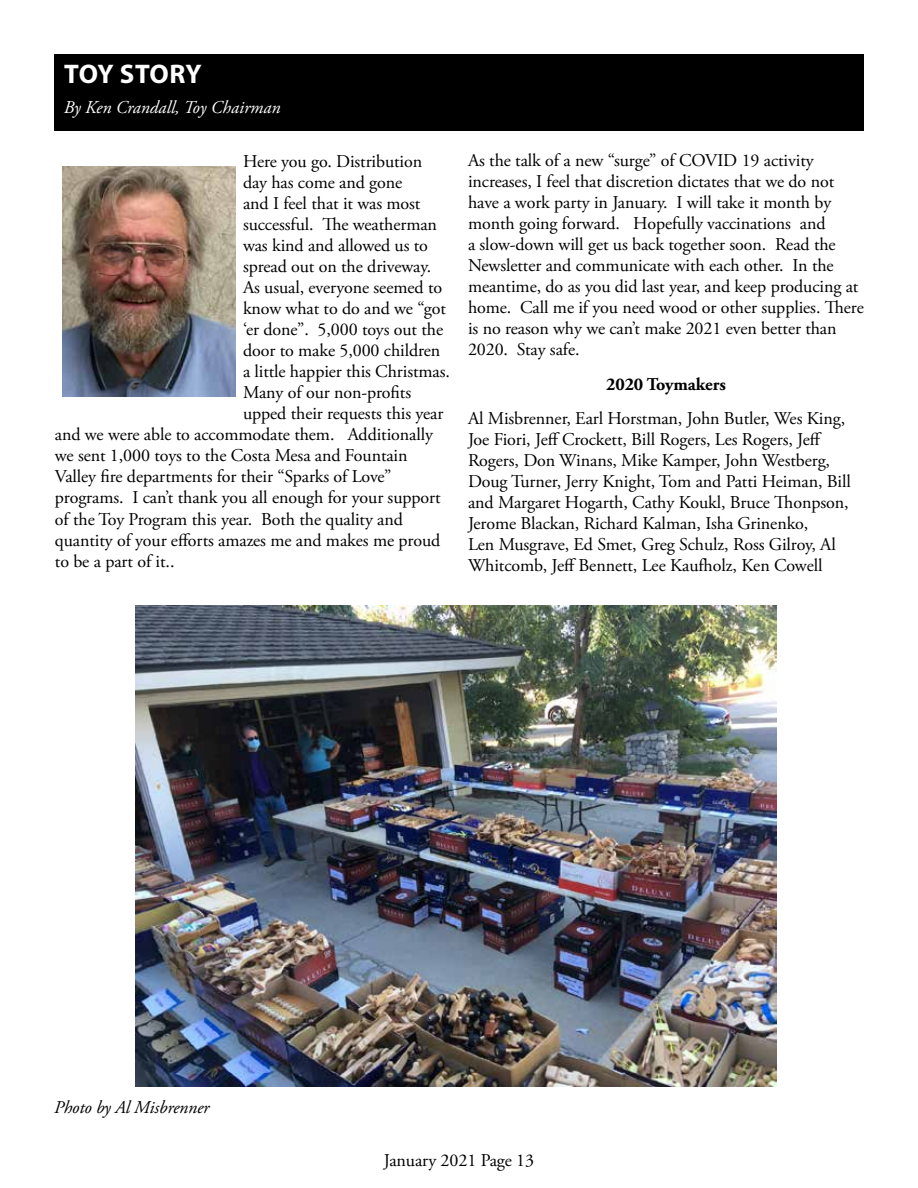
<style>
.page{position:relative;width:918px;height:1188px;background:#fff}
.page>*{position:absolute;margin:0;border:0;box-sizing:border-box;transform-origin:0 0}
.t1{font:700 27px "Myriad Pro";letter-spacing:-.005em;color:#fff}
.t2{font:18px/21px "Adobe Garamond Pro";letter-spacing:-.005em;color:#000}
.t3{font:italic 18px "Adobe Garamond Pro";color:#fff}
.t4{font:italic 18px "Adobe Garamond Pro";letter-spacing:-.005em;color:#000}
.t5{font:700 18px "Adobe Garamond Pro";letter-spacing:-.005em;color:#000}
</style>
<div class="page">
<div style="left:55px;top:54px;width:809px;height:77px;background:#000"></div>
<img style="left:63px;top:166px;width:172px;height:230px">
<img style="left:136px;top:606px;width:641px;height:480px">
<h1 class="t1" style="left:64px;top:57px;width:139px">TOY STORY</h1>
<p class="t3" style="left:64px;top:97px;width:218px">By Ken Crandall, Toy Chairman</p>
<p class="t2" style="left:243px;top:152px;width:181px">Here you go. Distribution</p>
<p class="t2" style="left:243px;top:173px;width:161px">day has come and gone</p>
<p class="t2" style="left:243px;top:194px;width:179px">and I feel that it was most</p>
<p class="t2" style="left:243px;top:215px;width:196px">successful. The weatherman</p>
<p class="t2" style="left:243px;top:236px;width:187px">was kind and allowed us to</p>
<p class="t2" style="left:243px;top:257px;width:190px">spread out on the driveway.</p>
<p class="t2" style="left:243px;top:278px;width:201px">As usual, everyone seemed to</p>
<p class="t2" style="left:243px;top:299px;width:204px">know what to do and we “got</p>
<p class="t2" style="left:243px;top:320px;width:202px">‘er done”. 5,000 toys out the</p>
<p class="t2" style="left:243px;top:341px;width:199px">door to make 5,000 children</p>
<p class="t2" style="left:243px;top:362px;width:208px">a little happier this Christmas.</p>
<p class="t2" style="left:243px;top:383px;width:170px">Many of our non-profits</p>
<p class="t2" style="left:243px;top:404px;width:202px">upped their requests this year</p>
<p class="t2" style="left:55px;top:425px;width:380px">and we were able to accommodate them. Additionally</p>
<p class="t2" style="left:55px;top:446px;width:354px">we sent 1,000 toys to the Costa Mesa and Fountain</p>
<p class="t2" style="left:55px;top:467px;width:338px">Valley fire departments for their “Sparks of Love”</p>
<p class="t2" style="left:55px;top:488px;width:387px">programs. I can’t thank you all enough for your support</p>
<p class="t2" style="left:55px;top:509px;width:350px">of the Toy Program this year. Both the quality and</p>
<p class="t2" style="left:55px;top:530px;width:387px">quantity of your efforts amazes me and makes me proud</p>
<p class="t2" style="left:55px;top:551px;width:121px">to be a part of it..</p>
<p class="t2" style="left:468px;top:151px;width:397px">As the talk of a new “surge” of COVID 19 activity increases, I feel that discretion dictates that we do not have a work party in January. I will take it month by month going forward. Hopefully vaccinations and<br>a slow-down will get us back together soon. Read the Newsletter and communicate with each other. In the meantime, do as you did last year, and keep producing at home. Call me if you need wood or other supplies. There is no reason why we can’t make 2021 even better than 2020. Stay safe.</p>
<p class="t5" style="left:606px;top:374px;width:121px">2020 Toymakers</p>
<p class="t2" style="left:468px;top:409px;width:384px">Al Misbrenner, Earl Horstman, John Butler, Wes King, Joe Fiori, Jeff Crockett, Bill Rogers, Les Rogers, Jeff Rogers, Don Winans, Mike Kamper, John Westberg, Doug Turner, Jerry Knight, Tom and Patti Heiman, Bill and Margaret Hogarth, Cathy Koukl, Bruce Thonpson, Jerome Blackan, Richard Kalman, Isha Grinenko,<br>Len Musgrave, Ed Smet, Greg Schulz, Ross Gilroy, Al Whitcomb, Jeff Bennett, Lee Kaufholz, Ken Cowell</p>
<p class="t4" style="left:54px;top:1096px;width:157px">Photo by Al Misbrenner</p>
<p class="t2" style="left:384px;top:1150px;width:152px">January 2021 Page 13</p>
</div>
